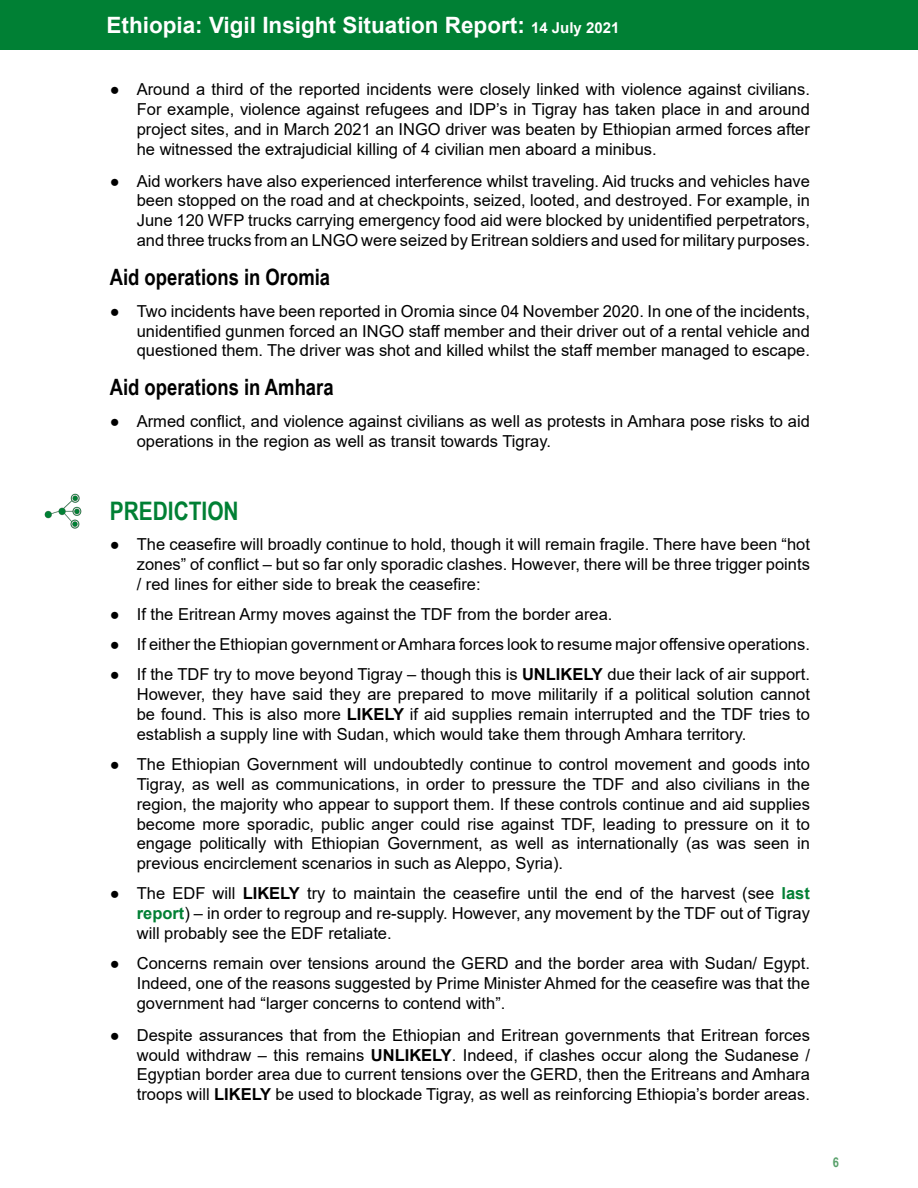
<style>
.page{position:relative;width:918px;height:1188px;background:#fff}
.page>*{position:absolute;margin:0;border:0;box-sizing:border-box;transform-origin:0 0}
.t1{font:700 25.5px "Arial Narrow";color:#008034}
.t2{font:700 22.5px "Arial";color:#fff}
.t3{font:700 22.5px "Arial Narrow";color:#000}
.t4{font:16.5px/19.8px "Arial";color:#000;text-align:justify}
.t5{font:700 13.5px "Arial Narrow";color:#58a06a}
.s1{font-size:15px}
.s2{font-weight:700}
.s3{font-weight:700;color:#008034}
</style>
<div class="page">
<div style="left:0;top:0;width:918px;height:50px;background:#008034"></div>
<img style="left:44px;top:493px;width:38px;height:36px">
<h2 class="t2" style="left:106px;top:9px;width:514px">Ethiopia: Vigil Insight Situation Report: <span class="s1">14 July 2021</span></h2>
<p class="t4" style="left:137px;top:80px;width:675px;text-indent:-27px">● Around a third of the reported incidents were closely linked with violence against civilians.<br>For example, violence against refugees and IDP’s in Tigray has taken place in and around project sites, and in March 2021 an INGO driver was beaten by Ethiopian armed forces after he witnessed the extrajudicial killing of 4 civilian men aboard a minibus.</p>
<p class="t4" style="left:137px;top:171px;width:675px;text-indent:-27px">● Aid workers have also experienced interference whilst traveling. Aid trucks and vehicles have been stopped on the road and at checkpoints, seized, looted, and destroyed. For example, in June 120 WFP trucks carrying emergency food aid were blocked by unidentified perpetrators, and three trucks from an LNGO were seized by Eritrean soldiers and used for military purposes.</p>
<h2 class="t3" style="left:110px;top:260px;width:222px">Aid operations in Oromia</h2>
<p class="t4" style="left:137px;top:301px;width:675px;text-indent:-27px">● Two incidents have been reported in Oromia since 04 November 2020. In one of the incidents, unidentified gunmen forced an INGO staff member and their driver out of a rental vehicle and questioned them. The driver was shot and killed whilst the staff member managed to escape.</p>
<h2 class="t3" style="left:110px;top:371px;width:225px">Aid operations in Amhara</h2>
<p class="t4" style="left:137px;top:411px;width:675px;text-indent:-27px">● Armed conflict, and violence against civilians as well as protests in Amhara pose risks to aid operations in the region as well as transit towards Tigray.</p>
<h1 class="t1" style="left:110px;top:491px;width:130px">PREDICTION</h1>
<p class="t4" style="left:137px;top:534px;width:675px;text-indent:-27px">● The ceasefire will broadly continue to hold, though it will remain fragile. There have been “hot zones” of conflict – but so far only sporadic clashes. However, there will be three trigger points / red lines for either side to break the ceasefire:</p>
<p class="t4" style="left:110px;top:604px;width:504px">● If the Eritrean Army moves against the TDF from the border area.</p>
<p class="t4" style="left:110px;top:634px;width:702px">● If either the Ethiopian government or Amhara forces look to resume major offensive operations.</p>
<p class="t4" style="left:137px;top:665px;width:675px;text-indent:-27px">● If the TDF try to move beyond Tigray – though this is <span class="s2">UNLIKELY</span> due their lack of air support.<br>However, they have said they are prepared to move militarily if a political solution cannot be found. This is also more <span class="s2">LIKELY</span> if aid supplies remain interrupted and the TDF tries to establish a supply line with Sudan, which would take them through Amhara territory.</p>
<p class="t4" style="left:137px;top:754px;width:675px;text-indent:-27px">● The Ethiopian Government will undoubtedly continue to control movement and goods into Tigray, as well as communications, in order to pressure the TDF and also civilians in the region, the majority who appear to support them. If these controls continue and aid supplies become more sporadic, public anger could rise against TDF, leading to pressure on it to engage politically with Ethiopian Government, as well as internationally (as was seen in previous encirclement scenarios in such as Aleppo, Syria).</p>
<p class="t4" style="left:137px;top:884px;width:675px;text-indent:-27px">● The EDF will <span class="s2">LIKELY</span> try to maintain the ceasefire until the end of the harvest (see <span class="s3">last report</span>) – in order to regroup and re-supply. However, any movement by the TDF out of Tigray will probably see the EDF retaliate.</p>
<p class="t4" style="left:137px;top:954px;width:675px;text-indent:-27px">● Concerns remain over tensions around the GERD and the border area with Sudan/ Egypt.<br>Indeed, one of the reasons suggested by Prime Minister Ahmed for the ceasefire was that the government had “larger concerns to contend with”.</p>
<p class="t4" style="left:137px;top:1025px;width:675px;text-indent:-27px">● Despite assurances that from the Ethiopian and Eritrean governments that Eritrean forces would withdraw – this remains <span class="s2">UNLIKELY</span>. Indeed, if clashes occur along the Sudanese / Egyptian border area due to current tensions over the GERD, then the Eritreans and Amhara troops will <span class="s2">LIKELY</span> be used to blockade Tigray, as well as reinforcing Ethiopia’s border areas.</p>
<p class="t5" style="left:833px;top:1152px;width:8px">6</p>
</div>
